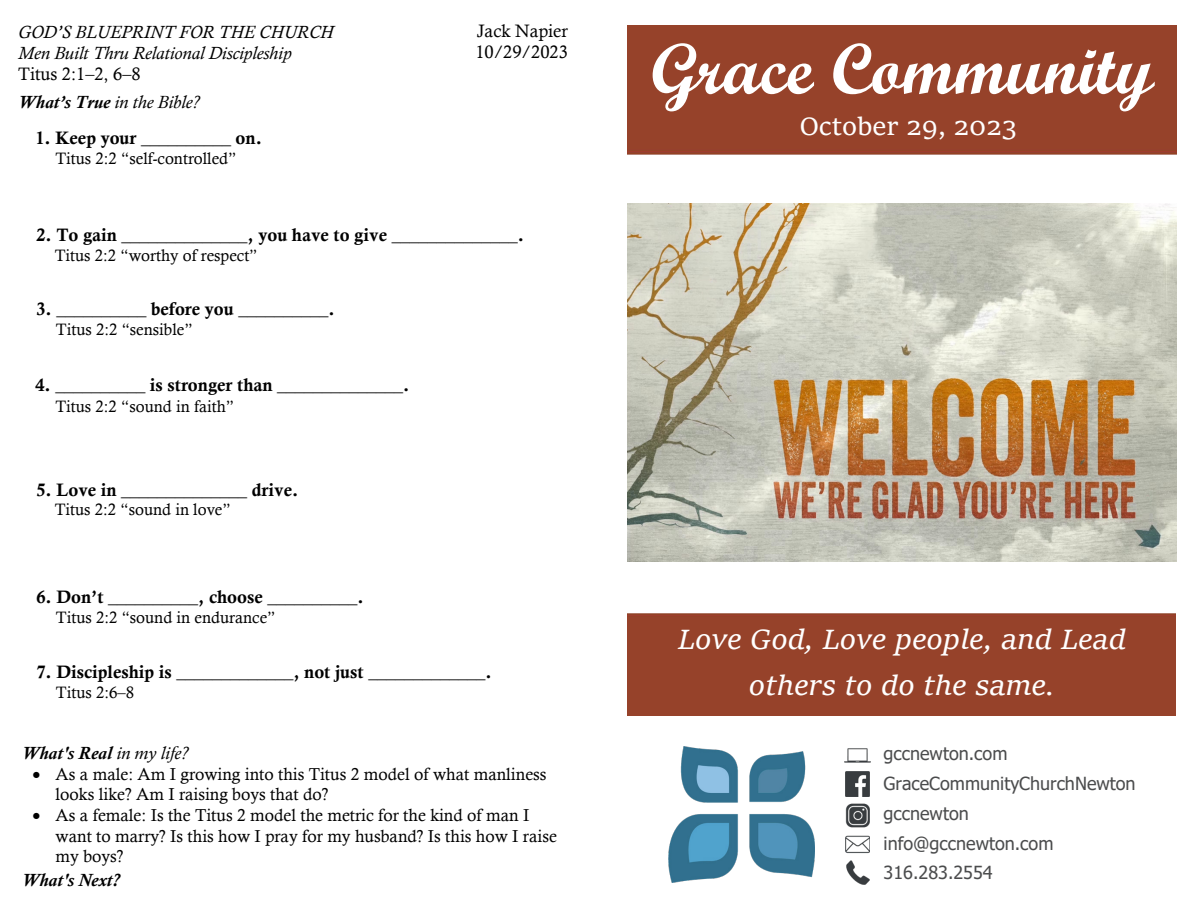
<style>
.page{position:relative;width:1188px;height:918px;background:#fff}
.page>*{position:absolute;margin:0;border:0;box-sizing:border-box;transform-origin:0 0}
.t1{font:72px "Script MT Bold";color:#fff}
.t2{font:italic 30px/46px "Sitka Text";color:#fff;text-align:center}
.t3{font:27px "Sitka Text";color:#fff}
.t4{font:18px "Calis MT Bol";color:#000}
.t5{font:18px/29.8px "Tahoma";color:#4b4c4d}
.t6{font:italic 18px/21px "Calisto";color:#000}
.t7{font:18px/21.6px "Calisto";color:#000}
.t8{font:italic 700 18px "Calisto";color:#000}
.t9{font:17.25px/20.7px "Calisto";color:#000}
.t10{font:16.5px "Calisto";color:#000}
.s1{font-weight:700;font-style:italic}
.s2{font-style:italic}
.s3{font-weight:400}
</style>
<div class="page">
<div style="left:627px;top:613px;width:548px;height:103px;background:#96422a"></div>
<img style="left:668px;top:747px;width:146px;height:136px">
<img style="left:845px;top:748px;width:25px;height:15px">
<img style="left:845px;top:835px;width:25px;height:19px">
<img style="left:845px;top:772px;width:25px;height:24px">
<img style="left:846px;top:860px;width:24px;height:24px">
<img style="left:845px;top:803px;width:24px;height:24px">
<img style="left:627px;top:204px;width:549px;height:357px">
<div style="left:628px;top:25px;width:548px;height:129px;background:#96422a"></div>
<p class="t6" style="left:18px;top:21px;width:317px">GOD’S BLUEPRINT FOR THE CHURCH<br>Men Built Thru Relational Discipleship</p>
<p class="t7" style="left:18px;top:59px;width:183px;line-height:28.5px">Titus 2:1–2, 6–8<br><span class="s1">What’s True</span> <span class="s2">in the Bible?</span></p>
<p class="t4" style="left:35px;top:128px;width:228px">1. Keep your __________ on.</p>
<p class="t10" style="left:55px;top:149px;width:183px">Titus 2:2 “self-controlled”</p>
<p class="t7" style="left:475px;top:20px;width:94px">Jack Napier<br>10/29/2023</p>
<p class="t4" style="left:36px;top:224px;width:489px">2. To gain ______________, you have to give ______________.</p>
<p class="t10" style="left:55px;top:246px;width:204px">Titus 2:2 “worthy of respect”</p>
<p class="t4" style="left:36px;top:298px;width:300px">3. __________ before you __________.</p>
<p class="t10" style="left:56px;top:320px;width:138px">Titus 2:2 “sensible”</p>
<p class="t4" style="left:35px;top:375px;width:375px">4. __________ is stronger than ______________.</p>
<p class="t10" style="left:55px;top:397px;width:180px">Titus 2:2 “sound in faith”</p>
<p class="t4" style="left:36px;top:479px;width:263px">5. Love in ______________ drive.</p>
<p class="t10" style="left:55px;top:499px;width:178px">Titus 2:2 “sound in love”</p>
<p class="t4" style="left:36px;top:586px;width:329px">6. Don’t __________, choose __________.</p>
<p class="t10" style="left:56px;top:608px;width:221px">Titus 2:2 “sound in endurance”</p>
<p class="t4" style="left:36px;top:661px;width:457px">7. Discipleship is _____________, not just _____________.</p>
<p class="t10" style="left:56px;top:683px;width:80px">Titus 2:6–8</p>
<p class="t8" style="left:22px;top:743px;width:168px">What's Real <span class="s3">in my life?</span></p>
<p class="t9" style="left:56px;top:763px;width:492px;text-indent:-23px">• As a male: Am I growing into this Titus 2 model of what manliness looks like? Am I raising boys that do?</p>
<p class="t9" style="left:56px;top:805px;width:503px;text-indent:-23px">• As a female: Is the Titus 2 model the metric for the kind of man I want to marry? Is this how I pray for my husband? Is this how I raise my boys?</p>
<p class="t8" style="left:22px;top:870px;width:99px">What's Next?</p>
<h1 class="t1" style="left:651px;top:25px;width:504px">Grace Community</h1>
<h3 class="t3" style="left:800px;top:105px;width:219px">October 29, 2023</h3>
<p class="t2" style="left:678px;top:615px;width:450px">Love God, Love people, and Lead others to do the same.</p>
<p class="t5" style="left:884px;top:740px;width:254px">gccnewton.com<br>GraceCommunityChurchNewton gccnewton info@gccnewton.com<br>316.283.2554</p>
</div>
